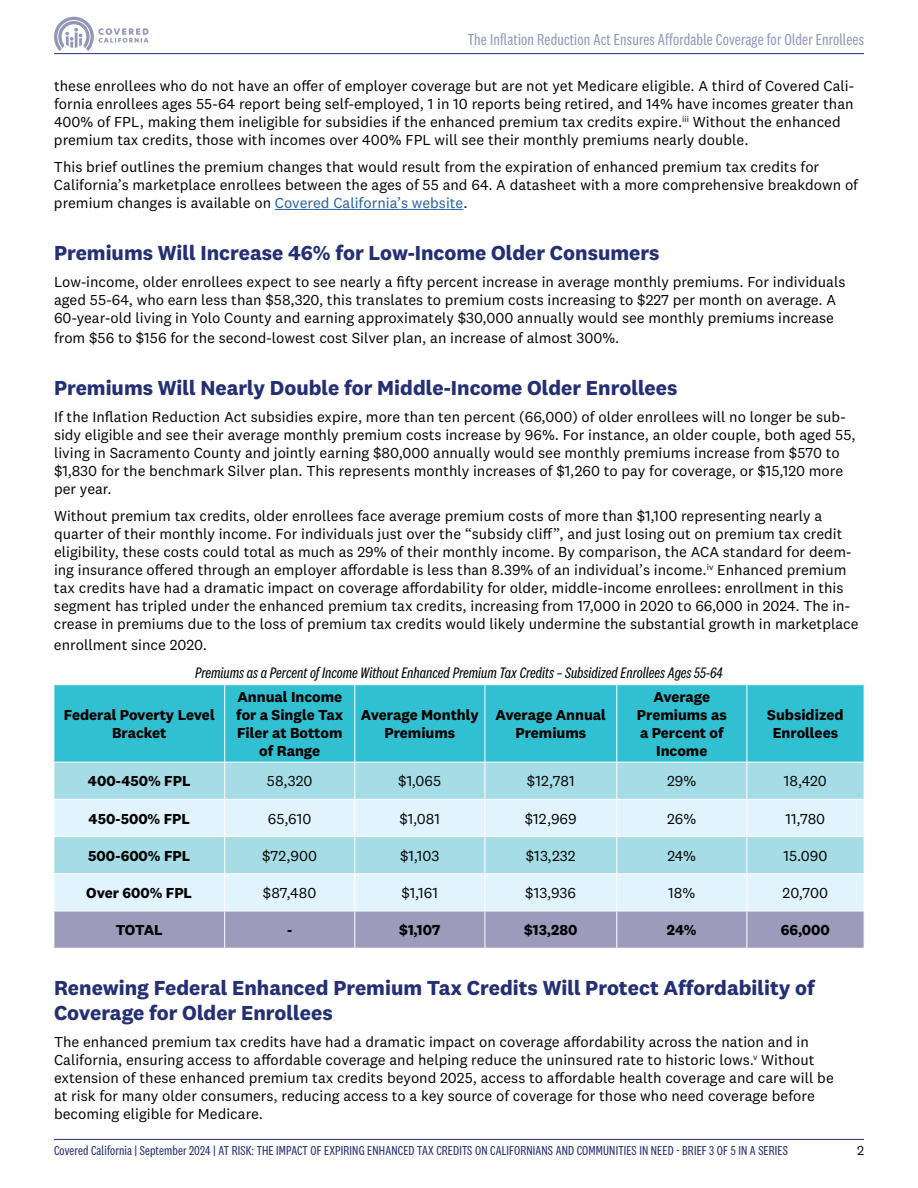
<style>
.page{position:relative;width:918px;height:1188px;background:#fff}
.page>*{position:absolute;margin:0;border:0;box-sizing:border-box;transform-origin:0 0}
.t1{font:700 21px/25.2px "Test National 2";color:#242f74}
.t2{font:700 21px "National 2";color:#242f74}
.t3{font:16.5px "Test National 2 Condensed";letter-spacing:.01em;color:#242f74}
.t4{font:italic 15.75px "National 2 Condensed";color:#000}
.t5{font:15px/18px "National 2";color:#000}
.t6{font:700 15px/18px "National 2";color:#000;text-align:center}
.t7{font:13.5px "National 2 Condensed";letter-spacing:.01em;color:#242f74}
.t8{font:13.5px "National 2";color:#000}
.s1{color:#215e9e}
</style>
<div class="page">
<hr style="left:54px;top:1139px;width:810px;height:1px;background:#242f74">
<hr style="left:54px;top:53px;width:810px;height:1px;background:#242f74">
<svg style="left:54px;top:17px;width:94px;height:34px"></svg>
<hr style="left:275px;top:209px;width:188px;height:1px;background:#215e9e">
<div style="left:55px;top:685px;width:809px;height:77px;background:#31c0d1"></div>
<div style="left:55px;top:763px;width:809px;height:36px;background:#a5dce5"></div>
<svg style="left:55px;top:800px;width:809px;height:111px;background:#cdecf5"></svg>
<div style="left:55px;top:912px;width:809px;height:36px;background:#9d9abc"></div>
<hr style="left:224px;top:685px;width:1px;height:77px;background:#fff">
<hr style="left:354px;top:685px;width:1px;height:77px;background:#fff">
<hr style="left:485px;top:685px;width:1px;height:77px;background:#fff">
<hr style="left:616px;top:685px;width:1px;height:77px;background:#fff">
<hr style="left:747px;top:685px;width:1px;height:77px;background:#fff">
<hr style="left:224px;top:763px;width:1px;height:36px;background:#fff">
<hr style="left:354px;top:763px;width:1px;height:36px;background:#fff">
<hr style="left:485px;top:763px;width:1px;height:36px;background:#fff">
<hr style="left:616px;top:763px;width:1px;height:36px;background:#fff">
<hr style="left:747px;top:763px;width:1px;height:36px;background:#fff">
<hr style="left:224px;top:800px;width:1px;height:36px;background:#fff">
<hr style="left:354px;top:800px;width:1px;height:36px;background:#fff">
<hr style="left:485px;top:800px;width:1px;height:36px;background:#fff">
<hr style="left:616px;top:800px;width:1px;height:36px;background:#fff">
<hr style="left:747px;top:800px;width:1px;height:36px;background:#fff">
<hr style="left:54px;top:836px;width:171px;height:1px;background:#fff">
<hr style="left:225px;top:836px;width:130px;height:1px;background:#fff">
<hr style="left:224px;top:837px;width:1px;height:36px;background:#fff">
<hr style="left:355px;top:836px;width:130px;height:1px;background:#fff">
<hr style="left:354px;top:837px;width:1px;height:36px;background:#fff">
<hr style="left:485px;top:836px;width:132px;height:1px;background:#fff">
<hr style="left:485px;top:837px;width:1px;height:36px;background:#fff">
<hr style="left:617px;top:836px;width:130px;height:1px;background:#fff">
<hr style="left:616px;top:837px;width:1px;height:36px;background:#fff">
<hr style="left:747px;top:836px;width:117px;height:1px;background:#fff">
<hr style="left:747px;top:837px;width:1px;height:36px;background:#fff">
<hr style="left:54px;top:873px;width:171px;height:1px;background:#fff">
<hr style="left:225px;top:873px;width:130px;height:1px;background:#fff">
<hr style="left:224px;top:874px;width:1px;height:37px;background:#fff">
<hr style="left:355px;top:873px;width:130px;height:1px;background:#fff">
<hr style="left:354px;top:874px;width:1px;height:37px;background:#fff">
<hr style="left:485px;top:873px;width:132px;height:1px;background:#fff">
<hr style="left:485px;top:874px;width:1px;height:37px;background:#fff">
<hr style="left:617px;top:873px;width:130px;height:1px;background:#fff">
<hr style="left:616px;top:874px;width:1px;height:37px;background:#fff">
<hr style="left:747px;top:873px;width:117px;height:1px;background:#fff">
<hr style="left:747px;top:874px;width:1px;height:37px;background:#fff">
<hr style="left:224px;top:911px;width:1px;height:37px;background:#fff">
<hr style="left:354px;top:911px;width:1px;height:37px;background:#fff">
<hr style="left:485px;top:911px;width:1px;height:37px;background:#fff">
<hr style="left:616px;top:911px;width:1px;height:37px;background:#fff">
<hr style="left:747px;top:911px;width:1px;height:37px;background:#fff">
<p class="t3" style="left:468px;top:31px;width:398px">The Inflation Reduction Act Ensures Affordable Coverage for Older Enrollees</p>
<p class="t5" style="left:54px;top:76px;width:802px">these enrollees who do not have an offer of employer coverage but are not yet Medicare eligible. A third of Covered Cali&shy;fornia enrollees ages 55-64 report being self-employed, 1 in 10 reports being retired, and 14% have incomes greater than 400% of FPL, making them ineligible for subsidies if the enhanced premium tax credits expire.<sup>iii</sup> Without the enhanced premium tax credits, those with incomes over 400% FPL will see their monthly premiums nearly double.</p>
<p class="t5" style="left:54px;top:157px;width:806px">This brief outlines the premium changes that would result from the expiration of enhanced premium tax credits for<br>California’s marketplace enrollees between the ages of 55 and 64. A datasheet with a more comprehensive breakdown of premium changes is available on <span class="s1">Covered California’s website</span>.</p>
<h1 class="t2" style="left:54px;top:240px;width:607px">Premiums Will Increase 46% for Low-Income Older Consumers</h1>
<p class="t5" style="left:54px;top:273px;width:793px">Low-income, older enrollees expect to see nearly a fifty percent increase in average monthly premiums. For individuals aged 55-64, who earn less than $58,320, this translates to premium costs increasing to $227 per month on average. A<br>60-year-old living in Yolo County and earning approximately $30,000 annually would see monthly premiums increase</p>
<p class="t5" style="left:54px;top:328px;width:567px">from $56 to $156 for the second-lowest cost Silver plan, an increase of almost 300%.</p>
<h1 class="t1" style="left:54px;top:375px;width:625px">Premiums Will Nearly Double for Middle-Income Older Enrollees</h1>
<p class="t5" style="left:54px;top:408px;width:803px">If the Inflation Reduction Act subsidies expire, more than ten percent (66,000) of older enrollees will no longer be sub&shy;sidy eligible and see their average monthly premium costs increase by 96%. For instance, an older couple, both aged 55, living in Sacramento County and jointly earning $80,000 annually would see monthly premiums increase from $570 to $1,830 for the benchmark Silver plan. This represents monthly increases of $1,260 to pay for coverage, or $15,120 more per year.</p>
<p class="t5" style="left:54px;top:507px;width:806px">Without premium tax credits, older enrollees face average premium costs of more than $1,100 representing nearly a quarter of their monthly income. For individuals just over the “subsidy cliff”, and just losing out on premium tax credit eligibility, these costs could total as much as 29% of their monthly income. By comparison, the ACA standard for deem&shy;ing insurance offered through an employer affordable is less than 8.39% of an individual’s income.<sup>iv</sup> Enhanced premium tax credits have had a dramatic impact on coverage affordability for older, middle-income enrollees: enrollment in this segment has tripled under the enhanced premium tax credits, increasing from 17,000 in 2020 to 66,000 in 2024. The in&shy;crease in premiums due to the loss of premium tax credits would likely undermine the substantial growth in marketplace</p>
<p class="t5" style="left:54px;top:636px;width:154px">enrollment since 2020.</p>
<p class="t4" style="left:195px;top:665px;width:529px">Premiums as a Percent of Income Without Enhanced Premium Tax Credits – Subsidized Enrollees Ages 55-64</p>
<p class="t6" style="left:64px;top:706px;width:152px">Federal Poverty Level<br>Bracket</p>
<p class="t6" style="left:236px;top:688px;width:109px">Annual Income for a Single Tax<br>Filer at Bottom of Range</p>
<p class="t6" style="left:637px;top:688px;width:91px">Average<br>Premiums as a Percent of<br>Income</p>
<p class="t6" style="left:767px;top:706px;width:78px">Subsidized<br>Enrollees</p>
<p class="t6" style="left:361px;top:706px;width:119px">Average Monthly<br>Premiums</p>
<p class="t6" style="left:496px;top:706px;width:112px">Average Annual<br>Premiums</p>
<p class="t6" style="left:88px;top:772px;width:104px">400-450% FPL</p>
<p class="t5" style="left:267px;top:772px;width:47px">58,320</p>
<p class="t5" style="left:398px;top:772px;width:45px">$1,065</p>
<p class="t5" style="left:527px;top:772px;width:49px">$12,781</p>
<p class="t5" style="left:667px;top:772px;width:31px">29%</p>
<p class="t5" style="left:784px;top:772px;width:44px">18,420</p>
<p class="t6" style="left:89px;top:809px;width:103px">450-500% FPL</p>
<p class="t5" style="left:268px;top:809px;width:45px">65,610</p>
<p class="t5" style="left:399px;top:809px;width:42px">$1,081</p>
<p class="t5" style="left:525px;top:809px;width:53px">$12,969</p>
<p class="t5" style="left:667px;top:809px;width:31px">26%</p>
<p class="t5" style="left:785px;top:809px;width:41px">11,780</p>
<p class="t6" style="left:88px;top:847px;width:104px">500-600% FPL</p>
<p class="t5" style="left:262px;top:847px;width:56px">$72,900</p>
<p class="t5" style="left:400px;top:847px;width:41px">$1,103</p>
<p class="t5" style="left:526px;top:847px;width:51px">$13,232</p>
<p class="t5" style="left:667px;top:847px;width:30px">24%</p>
<p class="t5" style="left:783px;top:847px;width:46px">15.090</p>
<p class="t6" style="left:86px;top:884px;width:107px">Over 600% FPL</p>
<p class="t5" style="left:263px;top:884px;width:55px">$87,480</p>
<p class="t5" style="left:401px;top:884px;width:38px">$1,161</p>
<p class="t5" style="left:525px;top:884px;width:52px">$13,936</p>
<p class="t5" style="left:668px;top:884px;width:29px">18%</p>
<p class="t5" style="left:783px;top:884px;width:47px">20,700</p>
<p class="t6" style="left:116px;top:921px;width:48px">TOTAL</p>
<p class="t6" style="left:287px;top:921px;width:7px">-</p>
<p class="t6" style="left:399px;top:921px;width:42px">$1,107</p>
<p class="t6" style="left:524px;top:921px;width:55px">$13,280</p>
<p class="t6" style="left:667px;top:921px;width:31px">24%</p>
<p class="t6" style="left:781px;top:921px;width:50px">66,000</p>
<h1 class="t1" style="left:54px;top:975px;width:762px">Renewing Federal Enhanced Premium Tax Credits Will Protect Affordability of<br>Coverage for Older Enrollees</h1>
<p class="t5" style="left:54px;top:1033px;width:781px">The enhanced premium tax credits have had a dramatic impact on coverage affordability across the nation and in California, ensuring access to affordable coverage and helping reduce the uninsured rate to historic lows.<sup>v</sup> Without extension of these enhanced premium tax credits beyond 2025, access to affordable health coverage and care will be at risk for many older consumers, reducing access to a key source of coverage for those who need coverage before becoming eligible for Medicare.</p>
<p class="t7" style="left:54px;top:1143px;width:735px">Covered California | September 2024 | AT RISK: THE IMPACT OF EXPIRING ENHANCED TAX CREDITS ON CALIFORNIANS AND COMMUNITIES IN NEED - BRIEF 3 OF 5 IN A SERIES</p>
<p class="t8" style="left:857px;top:1142px;width:8px">2</p>
</div>
